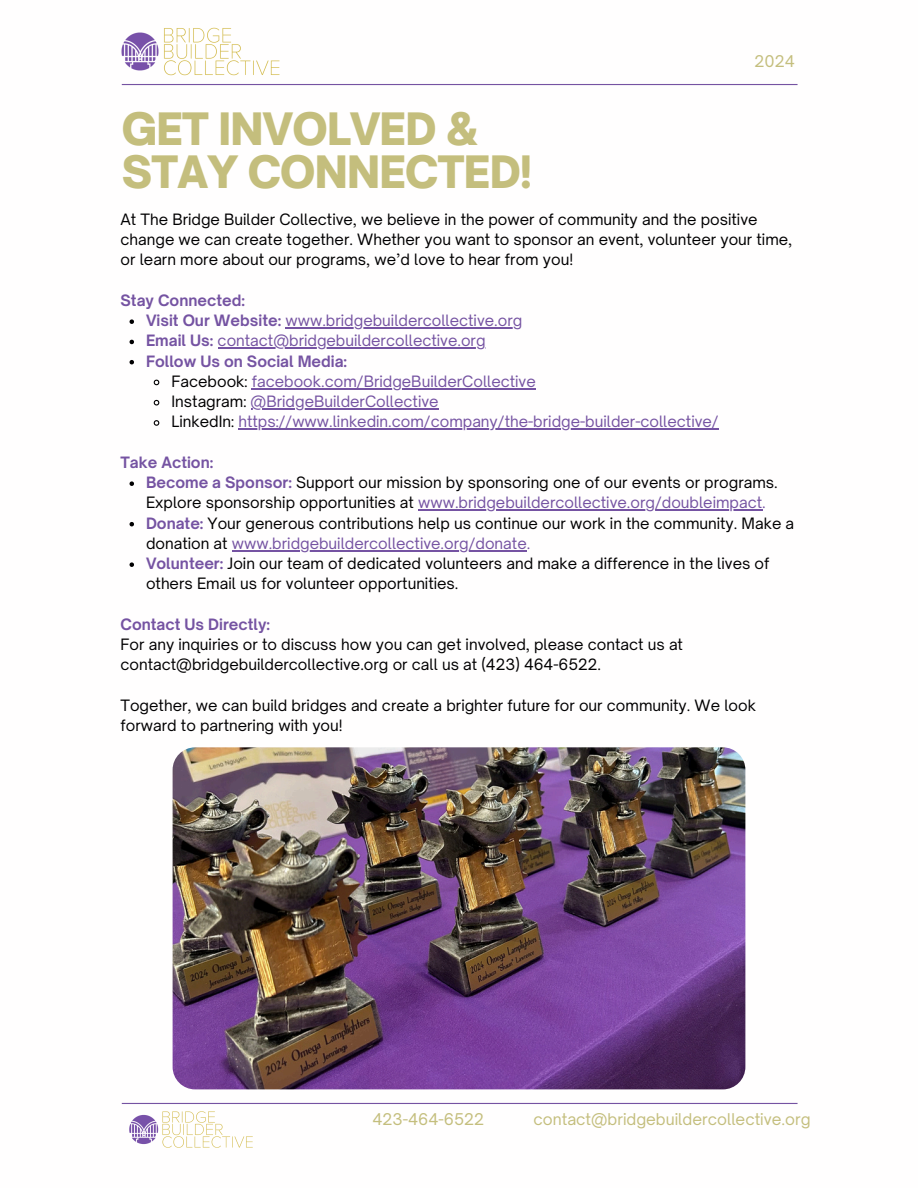
<style>
.page{position:relative;width:918px;height:1188px;background:#fff}
.page>*{position:absolute;margin:0;border:0;box-sizing:border-box;transform-origin:0 0}
.t1{font:900 42.75px/42.8px "Open Sauce One";letter-spacing:-.02em;color:#c4be7d}
.t2{font:15.45px "Open Sauce One";color:#c4be7d}
.t3{font:15px/20.2px "Open Sauce One";color:#000001}
.t4{font:15px/20.2px "Open Sauce One";color:#7553a2}
.t5{font:700 15px "Open Sauce One";color:#7553a2}
.s1{font-weight:700}
.s2{color:#000001}
.s3{font-weight:700;color:#7553a2}
.s4{color:#7553a2}
</style>
<div class="page">
<hr style="left:122px;top:84px;width:676px;height:1px;background:#7553a2">
<hr style="left:122px;top:1103px;width:676px;height:1px;background:#7553a2">
<img style="left:121px;top:27px;width:159px;height:58px">
<img style="left:173px;top:747px;width:572px;height:342px">
<svg style="left:130px;top:319px;width:4px;height:5px"></svg>
<hr style="left:285px;top:327px;width:237px;height:1px;background:#7553a2">
<svg style="left:130px;top:340px;width:4px;height:4px"></svg>
<hr style="left:218px;top:348px;width:268px;height:1px;background:#7553a2">
<svg style="left:130px;top:360px;width:4px;height:4px"></svg>
<svg style="left:153px;top:379px;width:7px;height:7px"></svg>
<hr style="left:252px;top:388px;width:284px;height:1px;background:#7553a2">
<svg style="left:153px;top:399px;width:7px;height:7px"></svg>
<hr style="left:251px;top:408px;width:188px;height:1px;background:#7553a2">
<svg style="left:153px;top:420px;width:7px;height:6px"></svg>
<hr style="left:238px;top:429px;width:481px;height:1px;background:#7553a2">
<svg style="left:130px;top:481px;width:4px;height:5px"></svg>
<hr style="left:418px;top:510px;width:344px;height:1px;background:#7553a2">
<svg style="left:130px;top:522px;width:4px;height:4px"></svg>
<hr style="left:232px;top:550px;width:295px;height:1px;background:#7553a2">
<svg style="left:130px;top:562px;width:4px;height:5px"></svg>
<img style="left:129px;top:1111px;width:124px;height:37px">
<p class="t2" style="left:755px;top:51px;width:42px">2024</p>
<p class="t1" style="left:122px;top:107px;width:412px">GET INVOLVED &amp;<br>STAY CONNECTED!</p>
<h2 class="t3" style="left:121px;top:209px;width:673px">At The Bridge Builder Collective, we believe in the power of community and the positive change we can create together. Whether you want to sponsor an event, volunteer your time, or learn more about our programs, we’d love to hear from you!</h2>
<p class="t5" style="left:121px;top:291px;width:126px">Stay Connected:</p>
<p class="t4" style="left:146px;top:310px;width:378px"><span class="s1">Visit Our Website:</span> www.bridgebuildercollective.org</p>
<p class="t4" style="left:146px;top:331px;width:341px"><span class="s1">Email Us:</span> contact@bridgebuildercollective.org</p>
<p class="t4" style="left:172px;top:351px;width:366px;text-indent:-26px"><span class="s1">Follow Us on Social Media:<br></span><span class="s2">Facebook:</span> facebook.com/BridgeBuilderCollective</p>
<p class="t4" style="left:172px;top:391px;width:269px"><span class="s2">Instagram:</span> @BridgeBuilderCollective</p>
<p class="t4" style="left:172px;top:412px;width:549px"><span class="s2">LinkedIn:</span> https://www.linkedin.com/company/the-bridge-builder-collective/</p>
<h2 class="t5" style="left:121px;top:453px;width:94px">Take Action:</h2>
<p class="t3" style="left:146px;top:472px;width:633px"><span class="s3">Become a Sponsor:</span> Support our mission by sponsoring one of our events or programs.<br>Explore sponsorship opportunities at <span class="s4">www.bridgebuildercollective.org/doubleimpact.</span></p>
<p class="t3" style="left:146px;top:513px;width:650px"><span class="s3">Donate:</span> Your generous contributions help us continue our work in the community. Make a</p>
<p class="t4" style="left:146px;top:533px;width:386px"><span class="s2">donation at</span> www.bridgebuildercollective.org/donate.</p>
<p class="t3" style="left:146px;top:553px;width:625px"><span class="s3">Volunteer:</span> Join our team of dedicated volunteers and make a difference in the lives of others Email us for volunteer opportunities.</p>
<p class="t5" style="left:121px;top:615px;width:151px">Contact Us Directly:</p>
<p class="t3" style="left:121px;top:634px;width:564px">For any inquiries or to discuss how you can get involved, please contact us at contact@bridgebuildercollective.org or call us at (423) 464-6522.</p>
<p class="t3" style="left:121px;top:695px;width:637px">Together, we can build bridges and create a brighter future for our community. We look forward to partnering with you!</p>
<p class="t2" style="left:372px;top:1109px;width:113px">423-464-6522</p>
<p class="t2" style="left:534px;top:1109px;width:279px">contact@bridgebuildercollective.org</p>
</div>
